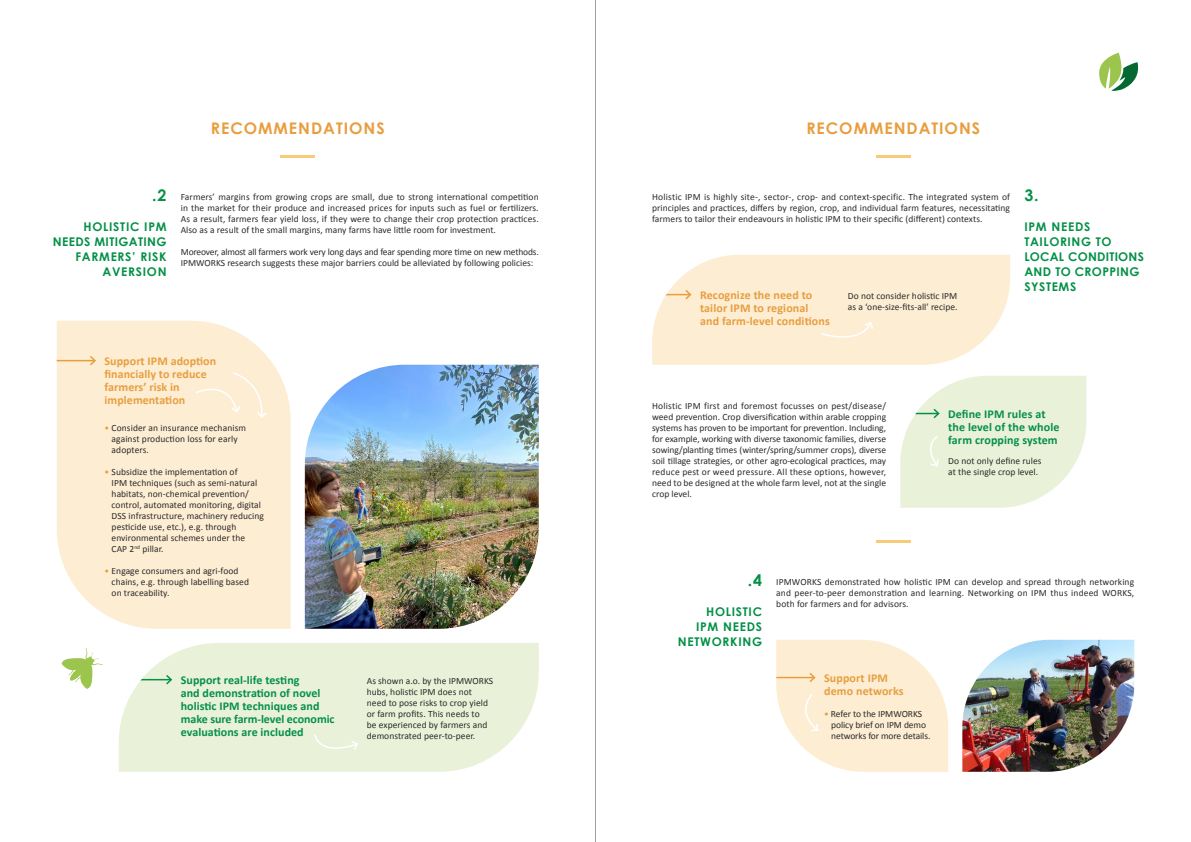
<style>
.page{position:relative;width:1191px;height:842px;background:#fff}
.page>*{position:absolute;margin:0;border:0;box-sizing:border-box;transform-origin:0 0}
.t1{font:700 16px "Century Gothic";letter-spacing:.06em;color:#e89e3f}
.t2{font:700 16px "Century Gothic";color:#059048}
.t3{font:700 12px/13px "Calibri";letter-spacing:.005em;color:#059048}
.t4{font:700 12px/13px "Calibri";letter-spacing:.005em;color:#e89e3f}
.t5{font:700 12px/15px "Century Gothic";letter-spacing:.06em;color:#059048;text-align:right}
.t6{font:700 12px/15px "Century Gothic";letter-spacing:.03em;color:#059048}
.t7{font:9.5px/11px "Calibri";letter-spacing:.005em;color:#2a2a29}
.s1{color:#e89e3f}
</style>
<div class="page">
<svg style="left:119px;top:643px;width:420px;height:129px;background:#eaf2db"></svg>
<hr style="left:136px;top:679px;width:35px;height:1px;background:#059048">
<svg style="left:164px;top:673px;width:9px;height:13px"></svg>
<hr style="left:281px;top:156px;width:34px;height:2px;background:#f8cb79">
<hr style="left:876px;top:156px;width:34px;height:2px;background:#f8cb79">
<hr style="left:876px;top:541px;width:34px;height:2px;background:#f8cb79">
<div style="left:57px;top:321px;width:234px;height:308px;background:#fdedd3"></div>
<img style="left:305px;top:365px;width:234px;height:264px">
<svg style="left:1099px;top:53px;width:39px;height:38px"></svg>
<svg style="left:900px;top:376px;width:186px;height:132px;background:#ebf2dd"></svg>
<svg style="left:313px;top:733px;width:46px;height:24px"></svg>
<svg style="left:194px;top:371px;width:74px;height:48px;background:#fdedd5"></svg>
<svg style="left:652px;top:255px;width:358px;height:110px;background:#fdeed6"></svg>
<img style="left:962px;top:640px;width:172px;height:132px">
<svg style="left:62px;top:648px;width:41px;height:41px"></svg>
<hr style="left:57px;top:360px;width:38px;height:1px;background:#e89e3f">
<svg style="left:88px;top:354px;width:9px;height:13px"></svg>
<svg style="left:776px;top:640px;width:172px;height:132px;background:#fdefd9"></svg>
<hr style="left:595px;top:0;width:1px;height:842px;background:#a19e9e">
<h1 class="t1" style="left:211px;top:116px;width:175px">RECOMMENDATIONS</h1>
<h1 class="t2" style="left:152px;top:183px;width:16px">.2</h1>
<p class="t5" style="left:53px;top:218px;width:115px">HOLISTIC IPM<br>NEEDS MITIGATING<br>FARMERS’ RISK<br>AVERSION</p>
<p class="t7" style="left:181px;top:191px;width:359px;text-align:justify">Farmers’ margins from growing crops are small, due to strong international competition in the market for their produce and increased prices for inputs such as fuel or fertilizers.<br>As a result, farmers fear yield loss, if they were to change their crop protection practices.<br>Also as a result of the small margins, many farms have little room for investment.</p>
<p class="t7" style="left:181px;top:246px;width:359px">Moreover, almost all farmers work very long days and fear spending more time on new methods.<br>IPMWORKS research suggests these major barriers could be alleviated by following policies:</p>
<p class="t4" style="left:105px;top:354px;width:113px">Support IPM adoption financially to reduce farmers’ risk in implementation</p>
<p class="t7" style="left:112px;top:422px;width:136px;text-indent:-7px"><span class="s1">•</span> Consider an insurance mechanism against production loss for early adopters.</p>
<p class="t7" style="left:112px;top:466px;width:154px;text-indent:-7px"><span class="s1">•</span> Subsidize the implementation of<br>IPM techniques (such as semi-natural habitats, non-chemical prevention/ control, automated monitoring, digital DSS infrastructure, machinery reducing pesticide use, etc.), e.g. through environmental schemes under the<br>CAP 2<sup>nd</sup> pillar.</p>
<p class="t7" style="left:112px;top:565px;width:139px;text-indent:-7px"><span class="s1">•</span> Engage consumers and agri-food chains, e.g. through labelling based on traceability.</p>
<p class="t3" style="left:181px;top:673px;width:155px">Support real-life testing<br>and demonstration of novel holistic IPM techniques and make sure farm-level economic evaluations are included</p>
<p class="t7" style="left:367px;top:675px;width:128px">As shown a.o. by the IPMWORKS hubs, holistic IPM does not need to pose risks to crop yield or farm profits. This needs to<br>be experienced by farmers and demonstrated peer-to-peer.</p>
<h1 class="t1" style="left:806px;top:116px;width:175px">RECOMMENDATIONS</h1>
<p class="t7" style="left:652px;top:191px;width:359px;text-align:justify">Holistic IPM is highly site-, sector-, crop- and context-specific. The integrated system of principles and practices, differs by region, crop, and individual farm features, necessitating farmers to tailor their endeavours in holistic IPM to their specific (different) contexts.</p>
<p class="t4" style="left:700px;top:288px;width:131px">Recognize the need to tailor IPM to regional and farm-level conditions</p>
<p class="t7" style="left:848px;top:290px;width:111px">Do not consider holistic IPM as a ‘one-size-fits-all’ recipe.</p>
<h1 class="t2" style="left:1024px;top:183px;width:16px">3.</h1>
<p class="t6" style="left:1024px;top:218px;width:121px">IPM NEEDS<br>TAILORING TO<br>LOCAL CONDITIONS<br>AND TO CROPPING<br>SYSTEMS</p>
<p class="t7" style="left:652px;top:400px;width:235px;text-align:justify">Holistic IPM first and foremost focusses on pest/disease/ weed prevention. Crop diversification within arable cropping systems has proven to be important for prevention. Including, for example, working with diverse taxonomic families, diverse sowing/planting times (winter/spring/summer crops), diverse soil tillage strategies, or other agro-ecological practices, may reduce pest or weed pressure. All these options, however, need to be designed at the whole farm level, not at the single crop level.</p>
<p class="t3" style="left:948px;top:407px;width:113px">Define IPM rules at the level of the whole farm cropping system</p>
<p class="t7" style="left:948px;top:455px;width:95px">Do not only define rules at the single crop level.</p>
<h1 class="t2" style="left:747px;top:568px;width:16px">.4</h1>
<p class="t5" style="left:678px;top:603px;width:86px">HOLISTIC<br>IPM NEEDS<br>NETWORKING</p>
<p class="t7" style="left:776px;top:576px;width:359px;text-align:justify">IPMWORKS demonstrated how holistic IPM can develop and spread through networking and peer-to-peer demonstration and learning. Networking on IPM thus indeed WORKS, both for farmers and for advisors.</p>
<p class="t4" style="left:824px;top:671px;width:81px">Support IPM demo networks</p>
<p class="t7" style="left:831px;top:708px;width:101px;text-indent:-7px"><span class="s1">•</span> Refer to the IPMWORKS policy brief on IPM demo networks for more details.</p>
</div>
